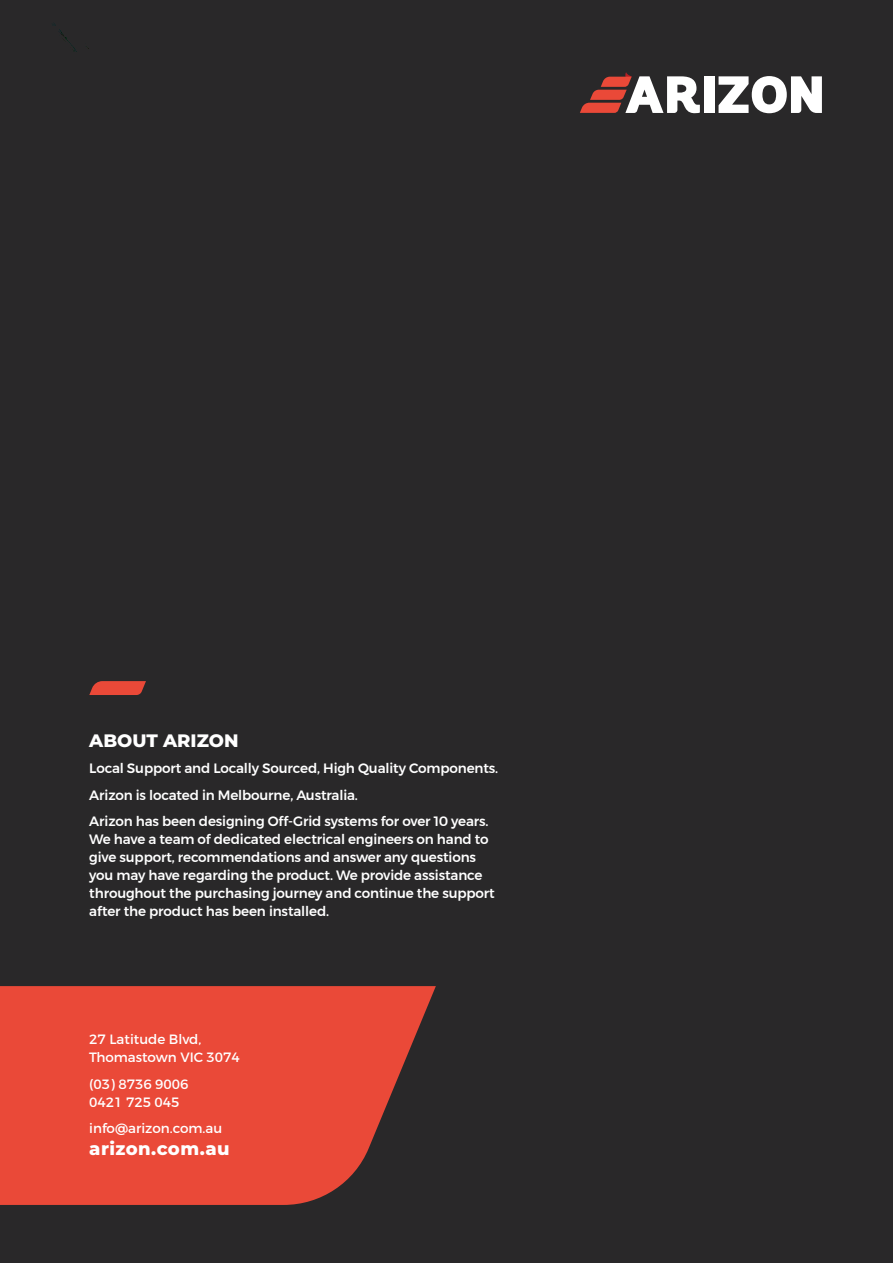
<style>
.page{position:relative;width:893px;height:1263px;background:#292829}
.page>*{position:absolute;margin:0;border:0;box-sizing:border-box;transform-origin:0 0}
.t1{font:800 18px "Montserrat";letter-spacing:.025em;color:#fff}
.t2{font:800 18px "Montserrat";color:#fff}
.t3{font:500 13.5px/18px "Montserrat";letter-spacing:-.01em;color:#fff}
.t4{font:13.5px/18px "Montserrat";color:#fff}
</style>
<div class="page">
<svg style="left:0;top:986px;width:436px;height:219px;background:#d44536"></svg>
<div style="left:704px;top:76px;width:10px;height:37px;background:#fff"></div>
<svg style="left:718px;top:76px;width:104px;height:37px"></svg>
<svg style="left:580px;top:72px;width:120px;height:41px"></svg>
<svg style="left:89px;top:681px;width:57px;height:14px"></svg>
<h1 class="t2" style="left:89px;top:727px;width:151px">ABOUT ARIZON</h1>
<p class="t3" style="left:89px;top:755px;width:410px;line-height:26.5px">Local Support and Locally Sourced, High Quality Components.<br>Arizon is located in Melbourne, Australia.<br>Arizon has been designing Off-Grid systems for over 10 years.</p>
<p class="t3" style="left:89px;top:830px;width:407px">We have a team of dedicated electrical engineers on hand to give support, recommendations and answer any questions you may have regarding the product. We provide assistance throughout the purchasing journey and continue the support after the product has been installed.</p>
<p class="t4" style="left:89px;top:1030px;width:152px">27 Latitude Blvd,<br>Thomastown VIC 3074</p>
<p class="t4" style="left:89px;top:1075px;width:101px">(03) 8736 9006<br>0421 725 045</p>
<p class="t4" style="left:89px;top:1119px;width:134px">info@arizon.com.au</p>
<h1 class="t1" style="left:89px;top:1135px;width:142px">arizon.com.au</h1>
</div>
